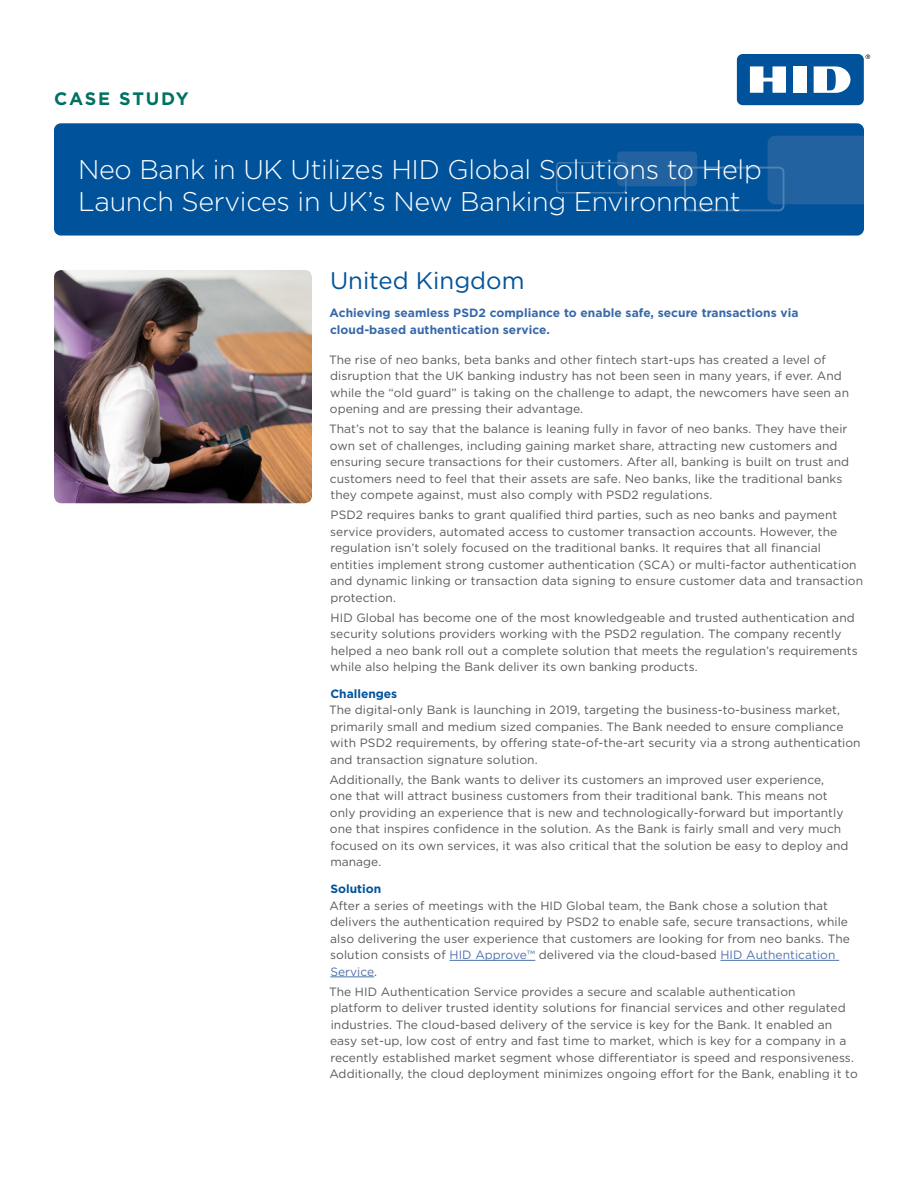
<style>
.page{position:relative;width:918px;height:1188px;background:#fff}
.page>*{position:absolute;margin:0;border:0;box-sizing:border-box;transform-origin:0 0}
.t1{font:300 27px/31.5px "Gotham";letter-spacing:-.01em;color:#fff}
.t2{font:24px "Gotham";color:#00539b}
.t3{font:700 18px "Gotham";letter-spacing:.1em;color:#007161}
.Body{font:12px/16.5px "Gotham";letter-spacing:.005em;color:#58595b}
.Section_sub_heads__b{font:700 12px/16.5px "Gotham";letter-spacing:.005em;color:#3768a9}
.Section_sub_heads__b-2{font:700 12px "Gotham";color:#00539b}
.s1{color:#4f73ad}
</style>
<div class="page">
<div style="left:54px;top:123px;width:810px;height:113px;background:#00539b;border-radius:7px"></div>
<svg style="left:556px;top:136px;width:308px;height:75px"></svg>
<svg style="left:866px;top:54px;width:4px;height:5px"></svg>
<div style="left:737px;top:54px;width:127px;height:51px;background:#00539b;border-radius:6px"></div>
<div style="left:793px;top:66px;width:14px;height:27px;background:#fff"></div>
<svg style="left:750px;top:66px;width:36px;height:27px"></svg>
<svg style="left:814px;top:66px;width:36px;height:27px"></svg>
<hr style="left:450px;top:960px;width:85px;height:1px;background:#4f73ad">
<hr style="left:720px;top:960px;width:119px;height:1px;background:#4f73ad">
<hr style="left:330px;top:977px;width:44px;height:1px;background:#4f73ad">
<img style="left:54px;top:270px;width:258px;height:233px">
<h3 class="t3" style="left:54px;top:87px;width:136px">CASE STUDY</h3>
<p class="t1" style="left:78px;top:153px;width:685px">Neo Bank in UK Utilizes HID Global Solutions to Help<br>Launch Services in UK’s New Banking Environment</p>
<p class="t2" style="left:330px;top:265px;width:196px">United Kingdom</p>
<p class="Section_sub_heads__b" style="left:330px;top:305px;width:470px">Achieving seamless PSD2 compliance to enable safe, secure transactions via cloud-based authentication service.</p>
<p class="Body" style="left:329px;top:351px;width:522px">The rise of neo banks, beta banks and other fintech start-ups has created a level of disruption that the UK banking industry has not been seen in many years, if ever. And while the “old guard” is taking on the challenge to adapt, the newcomers have seen an opening and are pressing their advantage.</p>
<p class="Body" style="left:329px;top:420px;width:522px">That’s not to say that the balance is leaning fully in favor of neo banks. They have their own set of challenges, including gaining market share, attracting new customers and ensuring secure transactions for their customers. After all, banking is built on trust and customers need to feel that their assets are safe. Neo banks, like the traditional banks they compete against, must also comply with PSD2 regulations.</p>
<p class="Body" style="left:330px;top:506px;width:535px">PSD2 requires banks to grant qualified third parties, such as neo banks and payment service providers, automated access to customer transaction accounts. However, the regulation isn’t solely focused on the traditional banks. It requires that all financial entities implement strong customer authentication (SCA) or multi-factor authentication and dynamic linking or transaction data signing to ensure customer data and transaction protection.</p>
<p class="Body" style="left:330px;top:609px;width:529px">HID Global has become one of the most knowledgeable and trusted authentication and security solutions providers working with the PSD2 regulation. The company recently helped a neo bank roll out a complete solution that meets the regulation’s requirements while also helping the Bank deliver its own banking products.</p>
<p class="Section_sub_heads__b-2" style="left:330px;top:686px;width:68px">Challenges</p>
<p class="Body" style="left:329px;top:702px;width:533px">The digital-only Bank is launching in 2019, targeting the business-to-business market, primarily small and medium sized companies. The Bank needed to ensure compliance with PSD2 requirements, by offering state-of-the-art security via a strong authentication and transaction signature solution.</p>
<p class="Body" style="left:329px;top:771px;width:521px">Additionally, the Bank wants to deliver its customers an improved user experience, one that will attract business customers from their traditional bank. This means not only providing an experience that is new and technologically-forward but importantly one that inspires confidence in the solution. As the Bank is fairly small and very much focused on its own services, it was also critical that the solution be easy to deploy and manage.</p>
<p class="Section_sub_heads__b-2" style="left:331px;top:881px;width:52px">Solution</p>
<p class="Body" style="left:329px;top:897px;width:522px">After a series of meetings with the HID Global team, the Bank chose a solution that delivers the authentication required by PSD2 to enable safe, secure transactions, while also delivering the user experience that customers are looking for from neo banks. The solution consists of <span class="s1">HID Approve™</span> delivered via the cloud-based <span class="s1">HID Authentication Service</span>.</p>
<p class="Body" style="left:329px;top:983px;width:530px">The HID Authentication Service provides a secure and scalable authentication<br>platform to deliver trusted identity solutions for financial services and other regulated industries. The cloud-based delivery of the service is key for the Bank. It enabled an easy set-up, low cost of entry and fast time to market, which is key for a company in a recently established market segment whose differentiator is speed and responsiveness.<br>Additionally, the cloud deployment minimizes ongoing effort for the Bank, enabling it to</p>
</div>
